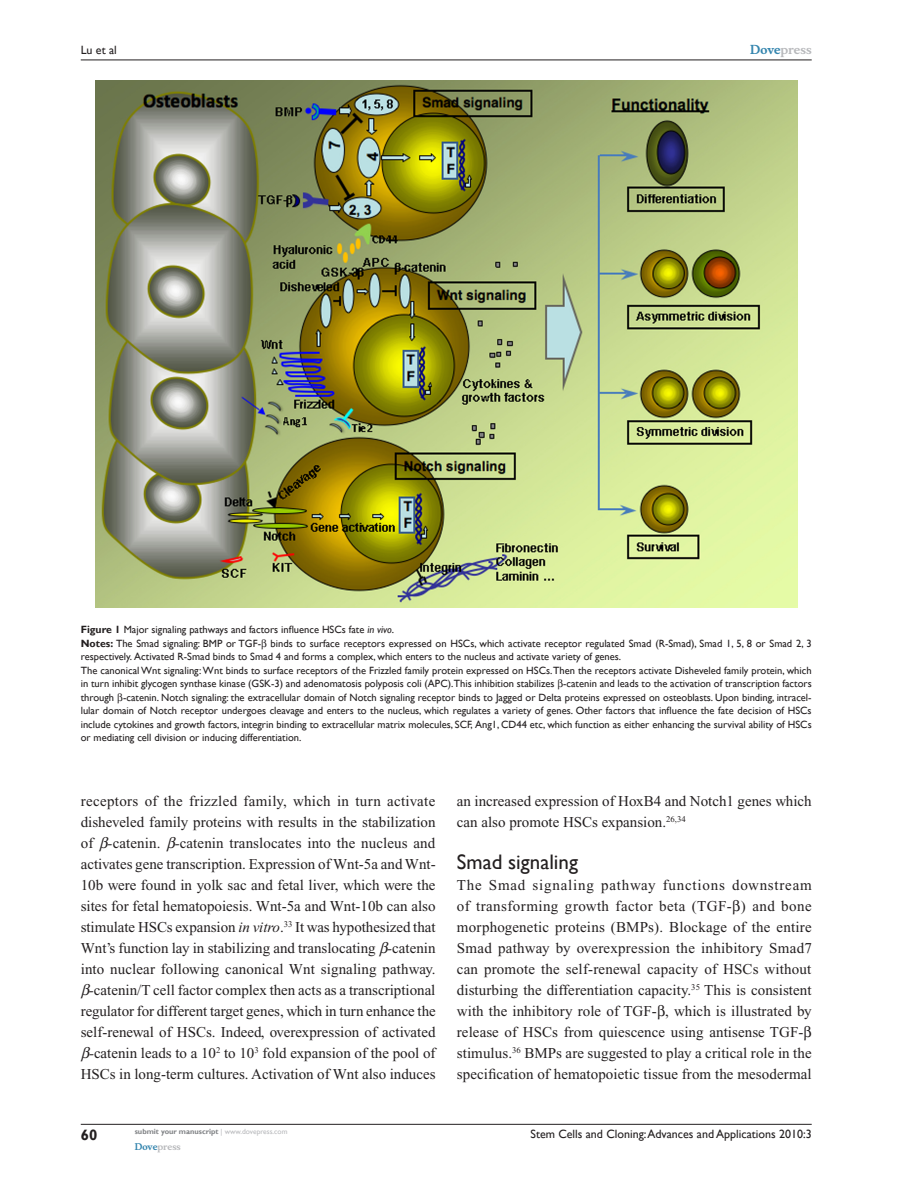
<style>
.page{position:relative;width:918px;height:1188px;background:#fff}
.page>*{position:absolute;margin:0;border:0;box-sizing:border-box;transform-origin:0 0}
.t1{font:21px "Gill Sans";color:#231f20}
.t2{font:15px/21px "Times New Roman";color:#231f20}
.t3{font:700 15px "Gill Sans";color:#231f20}
.t4{font:12px "Gill Sans";color:#231f20}
.t5{font:700 12px "Musee";color:#b8b9bc}
.t6{font:10.5px/13.5px "Gill Sans";color:#231f20}
.t7{font:700 9px "Musee";color:#b8b9bc}
.t8{font:700 7.5px "Gill Sans";color:#808285}
.s1{color:#3485ae}
.s2{font-weight:700}
.s3{font-style:italic}
.s4{font-weight:400;color:#b8b9bc}
</style>
<div class="page">
<hr style="left:81px;top:1124px;width:731px;height:1px;background:#231f20">
<hr style="left:81px;top:60px;width:731px;height:1px;background:#231f20">
<img style="left:95px;top:81px;width:702px;height:526px">
<p class="t4" style="left:81px;top:43px;width:38px">Lu et al</p>
<p class="t5" style="left:750px;top:43px;width:63px"><span class="s1">Dove</span>press</p>
<p class="t6" style="left:81px;top:623px;width:732px"><span class="s2">Figure 1</span> Major signaling pathways and factors influence HSCs fate <span class="s3">in vivo</span>.<br><span class="s2">Notes:</span> The Smad signaling: BMP or TGF- binds to surface receptors expressed on HSCs, which activate receptor regulated Smad (R-Smad), Smad 1, 5, 8 or Smad 2, 3 respectively. Activated R-Smad binds to Smad 4 and forms a complex, which enters to the nucleus and activate variety of genes.<br>The canonical Wnt signaling: Wnt binds to surface receptors of the Frizzled family protein expressed on HSCs. Then the receptors activate Disheveled family protein, which in turn inhibit glycogen synthase kinase (GSK-3) and adenomatosis polyposis coli (APC).This inhibition stabilizes -catenin and leads to the activation of transcription factors through -catenin. Notch signaling: the extracellular domain of Notch signaling receptor binds to Jagged or Delta proteins expressed on osteoblasts. Upon binding, intracel&shy;lular domain of Notch receptor undergoes cleavage and enters to the nucleus, which regulates a variety of genes. Other factors that influence the fate decision of HSCs include cytokines and growth factors, integrin binding to extracellular matrix molecules, SCF, Ang1, CD44 etc, which function as either enhancing the survival ability of HSCs or mediating cell division or inducing differentiation.</p>
<p class="t2" style="left:81px;top:791px;width:357px;text-align:center">receptors of the frizzled family, which in turn activate disheveled family proteins with results in the stabilization of <span class="s3">-</span>catenin. <span class="s3">-</span>catenin translocates into the nucleus and activates gene transcription. Expression of Wnt-5a and Wnt-10b were found in yolk sac and fetal liver, which were the sites for fetal hematopoiesis. Wnt-5a and Wnt-10b can also stimulate HSCs expansion <span class="s3">in vitro</span>.<sup>33</sup> It was hypothesized that Wnt’s function lay in stabilizing and translocating <span class="s3">-</span>catenin into nuclear following canonical Wnt signaling pathway. <span class="s3">-</span>catenin/T cell factor complex then acts as a transcriptional regulator for different target genes, which in turn enhance the self-renewal of HSCs. Indeed, overexpression of activated <span class="s3">-</span>catenin leads to a 10<sup>2</sup> to 10<sup>3</sup> fold expansion of the pool of HSCs in long-term cultures. Activation of Wnt also induces</p>
<p class="t2" style="left:457px;top:791px;width:356px">an increased expression of HoxB4 and Notch1 genes which can also promote HSCs expansion.<sup>26,34</sup></p>
<h1 class="t1" style="left:457px;top:850px;width:123px">Smad signaling</h1>
<p class="t2" style="left:457px;top:875px;width:357px">The Smad signaling pathway functions downstream of transforming growth factor beta (TGF- ) and bone morphogenetic proteins (BMPs). Blockage of the entire Smad pathway by overexpression the inhibitory Smad7 can promote the self-renewal capacity of HSCs without disturbing the differentiation capacity.<sup>35</sup> This is consistent with the inhibitory role of TGF- , which is illustrated by release of HSCs from quiescence using antisense TGF&shy;stimulus.<sup>36</sup> BMPs are suggested to play a critical role in the specification of hematopoietic tissue from the mesodermal</p>
<p class="t3" style="left:81px;top:1126px;width:18px">60</p>
<p class="t4" style="left:531px;top:1127px;width:283px">Stem Cells and Cloning: Advances and Applications 2010:3</p>
<p class="t8" style="left:135px;top:1127px;width:154px">submit your manuscript <span class="s4">| www.dovepress.com</span></p>
<p class="t7" style="left:135px;top:1141px;width:48px"><span class="s1">Dove</span>press</p>
</div>
